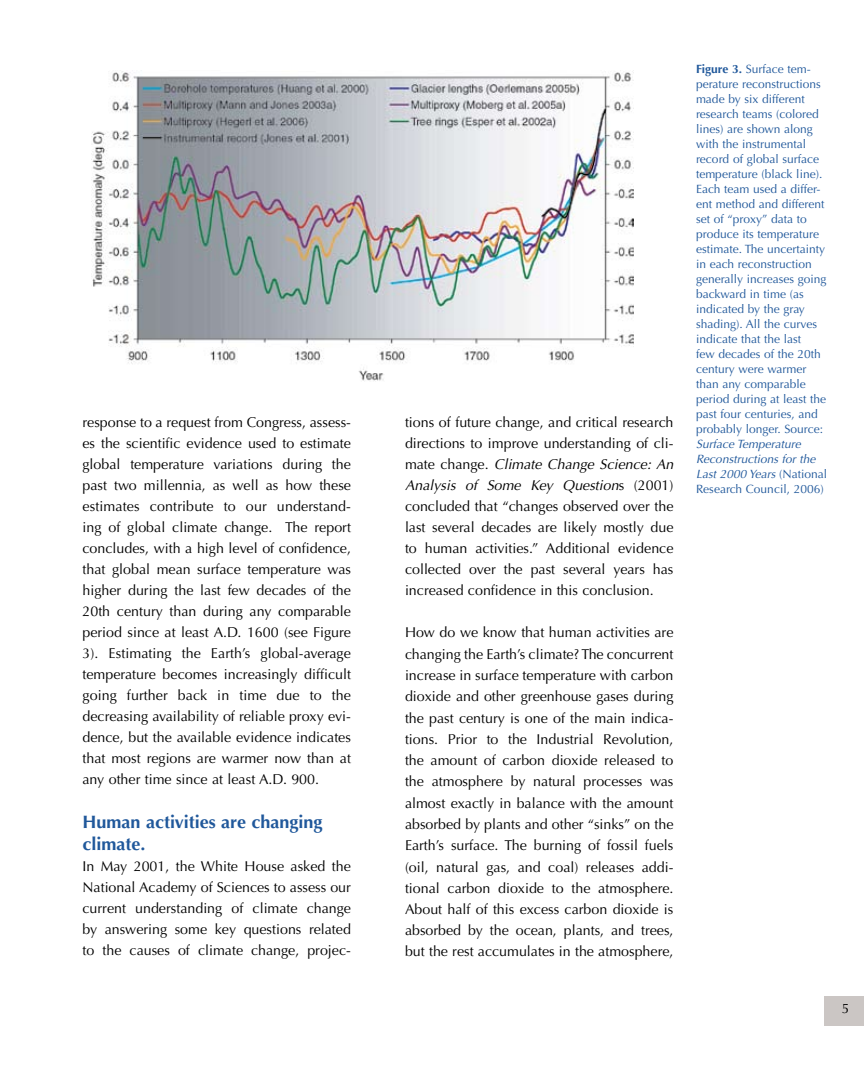
<style>
.page{position:relative;width:864px;height:1080px;background:#fff}
.page>*{position:absolute;margin:0;border:0;box-sizing:border-box;transform-origin:0 0}
.t1{font:700 18px/22.5px "Optima";color:#20589b}
.t2{font:14.25px/21px "Optima";color:#000;text-align:justify}
.t3{font:12px/15px "Optima";color:#20589b}
.t4{font:italic 12px/15px "Optima";color:#20589b}
.s1{font-style:italic}
.s2{font-weight:700}
.s3{font-style:normal}
</style>
<div class="page">
<div style="left:824px;top:996px;width:40px;height:29px;background:#cbc6c4"></div>
<img style="left:91px;top:70px;width:543px;height:311px">
<p class="t2" style="left:82px;top:412px;width:270px">response to a request from Congress, assess&shy;es the scientific evidence used to estimate global temperature variations during the past two millennia, as well as how these estimates contribute to our understand&shy;ing of global climate change. The report concludes, with a high level of confidence, that global mean surface temperature was higher during the last few decades of the 20th century than during any comparable period since at least A.D. 1600 (see Figure 3). Estimating the Earth’s global-average temperature becomes increasingly difficult going further back in time due to the decreasing availability of reliable proxy evi&shy;dence, but the available evidence indicates that most regions are warmer now than at any other time since at least A.D. 900.</p>
<p class="t1" style="left:82px;top:810px;width:241px">Human activities are changing climate.</p>
<p class="t2" style="left:82px;top:856px;width:270px">In May 2001, the White House asked the National Academy of Sciences to assess our current understanding of climate change by answering some key questions related to the causes of climate change, projec-</p>
<p class="t2" style="left:405px;top:412px;width:270px">tions of future change, and critical research directions to improve understanding of cli&shy;mate change. <span class="s1">Climate Change Science: An Analysis of Some Key Question</span>s (2001) concluded that “changes observed over the last several decades are likely mostly due to human activities.” Additional evidence collected over the past several years has increased confidence in this conclusion.</p>
<p class="t2" style="left:405px;top:622px;width:270px">How do we know that human activities are changing the Earth’s climate? The concurrent increase in surface temperature with carbon dioxide and other greenhouse gases during the past century is one of the main indica&shy;tions. Prior to the Industrial Revolution, the amount of carbon dioxide released to the atmosphere by natural processes was almost exactly in balance with the amount absorbed by plants and other “sinks” on the Earth’s surface. The burning of fossil fuels (oil, natural gas, and coal) releases addi&shy;tional carbon dioxide to the atmosphere.<br>About half of this excess carbon dioxide is absorbed by the ocean, plants, and trees, but the rest accumulates in the atmosphere,</p>
<p class="t3" style="left:696px;top:62px;width:132px"><span class="s2">Figure 3.</span> Surface tem&shy;perature reconstructions made by six different research teams (colored lines) are shown along with the instrumental record of global surface temperature (black line).<br>Each team used a differ&shy;ent method and different set of “proxy” data to produce its temperature estimate. The uncertainty in each reconstruction generally increases going backward in time (as indicated by the gray shading). All the curves indicate that the last<br>few decades of the 20th century were warmer than any comparable period during at least the past four centuries, and probably longer. Source:</p>
<p class="t4" style="left:696px;top:437px;width:133px">Surface Temperature<br>Reconstructions for the<br>Last 2000 Years <span class="s3">(National<br>Research Council, 2006)</span></p>
</div>
